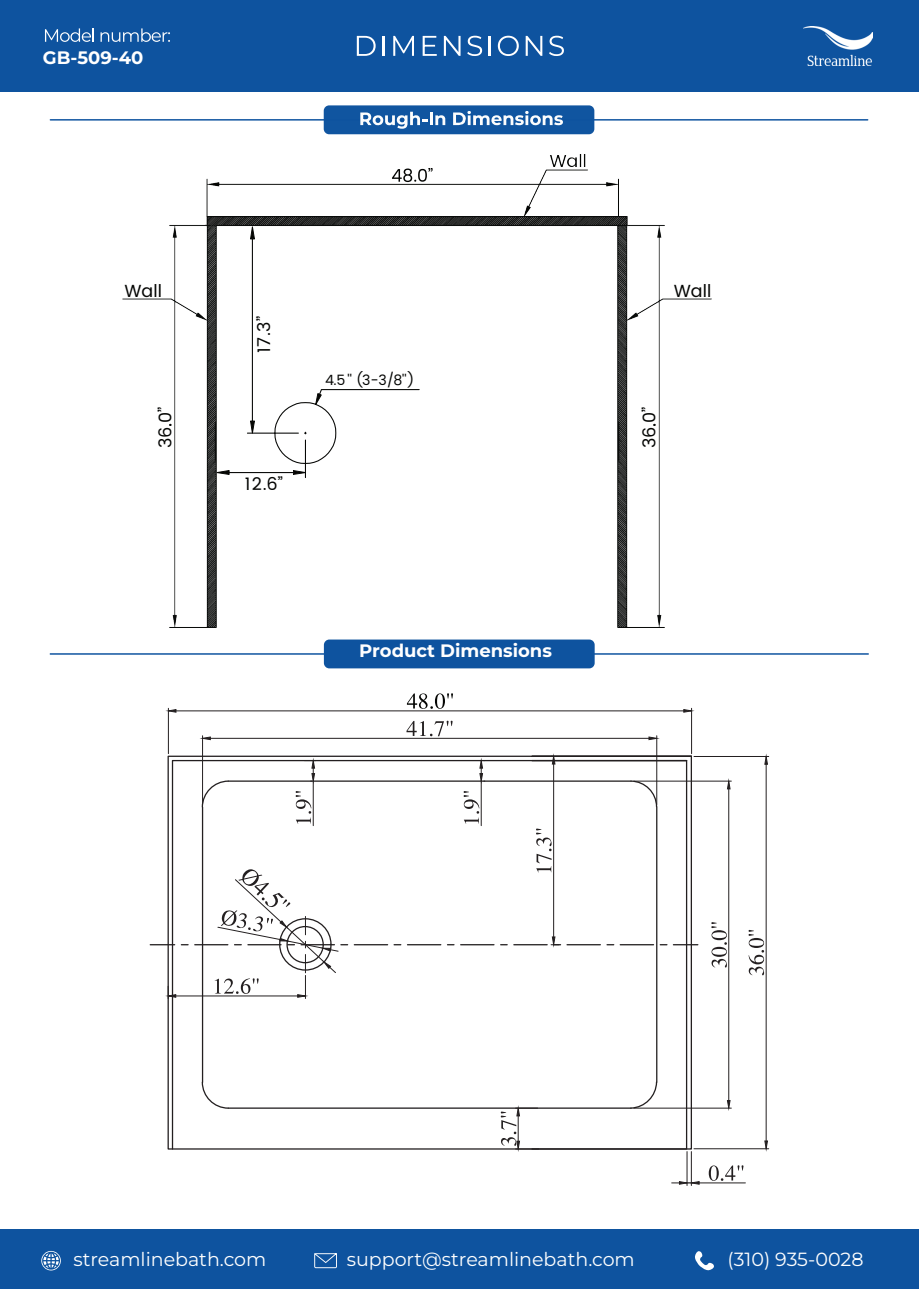
<style>
.page{position:relative;width:919px;height:1289px;background:#fff}
.page>*{position:absolute;margin:0;border:0;box-sizing:border-box;transform-origin:0 0}
.t1{font:19.05px "Montserrat";color:#fff}
.t2{font:700 18px "Montserrat";color:#fff}
.t3{font:17.55px "Poppins";color:#040503}
.t4{font:14.1px "Poppins";color:#040503}
</style>
<div class="page">
<div style="left:0;top:0;width:918px;height:92px;background:#0e539f"></div>
<div style="left:0;top:1229px;width:918px;height:59px;background:#0e539f"></div>
<svg style="left:695px;top:1251px;width:19px;height:20px"></svg>
<svg style="left:314px;top:1253px;width:23px;height:15px"></svg>
<svg style="left:41px;top:1250px;width:20px;height:20px"></svg>
<svg style="left:357px;top:36px;width:18px;height:20px"></svg>
<hr style="left:382px;top:36px;width:2px;height:20px;background:#fff">
<svg style="left:393px;top:36px;width:21px;height:20px"></svg>
<svg style="left:422px;top:36px;width:14px;height:20px"></svg>
<svg style="left:444px;top:36px;width:16px;height:20px"></svg>
<svg style="left:467px;top:36px;width:15px;height:20px"></svg>
<hr style="left:489px;top:36px;width:2px;height:20px;background:#fff">
<svg style="left:498px;top:36px;width:20px;height:20px"></svg>
<svg style="left:525px;top:36px;width:17px;height:20px"></svg>
<svg style="left:549px;top:36px;width:15px;height:20px"></svg>
<svg style="left:45px;top:28px;width:49px;height:14px"></svg>
<svg style="left:100px;top:28px;width:70px;height:14px"></svg>
<img style="left:803px;top:27px;width:69px;height:38px">
<svg style="left:50px;top:639px;width:818px;height:29px"></svg>
<div style="left:324px;top:105px;width:270px;height:29px;background:#0e539f;border-radius:5px"></div>
<hr style="left:50px;top:119px;width:817px;height:2px;background:#0e539f">
<svg style="left:360px;top:112px;width:85px;height:17px"></svg>
<svg style="left:453px;top:111px;width:110px;height:14px"></svg>
<svg style="left:530px;top:755px;width:162px;height:395px"></svg>
<svg style="left:171px;top:759px;width:516px;height:391px"></svg>
<hr style="left:202px;top:807px;width:1px;height:275px;background:#231f20">
<svg style="left:201px;top:1080px;width:28px;height:29px"></svg>
<svg style="left:629px;top:1080px;width:28px;height:29px"></svg>
<hr style="left:656px;top:806px;width:1px;height:276px;background:#231f20">
<svg style="left:629px;top:779px;width:28px;height:29px"></svg>
<hr style="left:168px;top:708px;width:1px;height:45px;background:#231f20">
<hr style="left:691px;top:708px;width:1px;height:45px;background:#231f20">
<hr style="left:176px;top:710px;width:507px;height:1px;background:#231f20">
<svg style="left:168px;top:709px;width:9px;height:4px"></svg>
<svg style="left:683px;top:709px;width:9px;height:4px"></svg>
<svg style="left:407px;top:693px;width:46px;height:16px"></svg>
<hr style="left:313px;top:781px;width:1px;height:44px;background:#231f20">
<svg style="left:304px;top:760px;width:12px;height:22px"></svg>
<svg style="left:295px;top:791px;width:16px;height:32px"></svg>
<hr style="left:202px;top:735px;width:1px;height:69px;background:#231f20">
<hr style="left:656px;top:735px;width:1px;height:69px;background:#231f20">
<hr style="left:210px;top:738px;width:439px;height:1px;background:#231f20">
<svg style="left:202px;top:736px;width:9px;height:4px"></svg>
<svg style="left:648px;top:736px;width:9px;height:4px"></svg>
<svg style="left:406px;top:720px;width:46px;height:16px"></svg>
<hr style="left:686px;top:1151px;width:1px;height:34px;background:#231f20">
<hr style="left:691px;top:1151px;width:1px;height:34px;background:#231f20">
<hr style="left:699px;top:1182px;width:46px;height:1px;background:#231f20">
<svg style="left:671px;top:1180px;width:28px;height:4px"></svg>
<svg style="left:708px;top:1165px;width:35px;height:15px"></svg>
<svg style="left:500px;top:1107px;width:38px;height:42px"></svg>
<hr style="left:553px;top:764px;width:1px;height:173px;background:#231f20">
<svg style="left:551px;top:755px;width:4px;height:9px"></svg>
<svg style="left:536px;top:828px;width:15px;height:44px"></svg>
<hr style="left:481px;top:781px;width:1px;height:44px;background:#231f20">
<svg style="left:479px;top:760px;width:5px;height:22px"></svg>
<svg style="left:463px;top:791px;width:16px;height:32px"></svg>
<hr style="left:633px;top:781px;width:98px;height:1px;background:#231f20">
<hr style="left:633px;top:1107px;width:98px;height:1px;background:#231f20">
<hr style="left:728px;top:789px;width:1px;height:311px;background:#231f20">
<svg style="left:726px;top:780px;width:4px;height:9px"></svg>
<svg style="left:726px;top:1099px;width:4px;height:9px"></svg>
<svg style="left:711px;top:922px;width:15px;height:45px"></svg>
<hr style="left:693px;top:1148px;width:75px;height:1px;background:#231f20">
<hr style="left:693px;top:756px;width:75px;height:1px;background:#231f20">
<hr style="left:765px;top:764px;width:1px;height:376px;background:#231f20">
<svg style="left:764px;top:1140px;width:4px;height:9px"></svg>
<svg style="left:764px;top:755px;width:4px;height:10px"></svg>
<svg style="left:748px;top:929px;width:16px;height:46px"></svg>
<svg style="left:150px;top:944px;width:25px;height:1px"></svg>
<hr style="left:195px;top:944px;width:33px;height:1px;background:#231f20">
<hr style="left:354px;top:944px;width:33px;height:1px;background:#231f20">
<hr style="left:407px;top:944px;width:33px;height:1px;background:#231f20">
<hr style="left:460px;top:944px;width:34px;height:1px;background:#231f20">
<hr style="left:514px;top:944px;width:33px;height:1px;background:#231f20">
<svg style="left:551px;top:936px;width:9px;height:9px"></svg>
<hr style="left:567px;top:944px;width:33px;height:1px;background:#231f20">
<hr style="left:620px;top:944px;width:33px;height:1px;background:#231f20">
<svg style="left:673px;top:944px;width:24px;height:1px"></svg>
<hr style="left:176px;top:995px;width:121px;height:1px;background:#231f20">
<svg style="left:167px;top:986px;width:9px;height:12px"></svg>
<svg style="left:215px;top:869px;width:132px;height:129px"></svg>
<img style="left:122px;top:216px;width:589px;height:411px">
<hr style="left:247px;top:432px;width:51px;height:1px;background:#040503">
<hr style="left:252px;top:239px;width:1px;height:182px;background:#040503">
<svg style="left:250px;top:227px;width:4px;height:12px"></svg>
<svg style="left:250px;top:421px;width:4px;height:12px"></svg>
<hr style="left:305px;top:440px;width:1px;height:37px;background:#040503">
<hr style="left:229px;top:472px;width:64px;height:1px;background:#040503">
<svg style="left:293px;top:470px;width:12px;height:4px"></svg>
<svg style="left:217px;top:470px;width:12px;height:4px"></svg>
<svg style="left:274px;top:389px;width:145px;height:75px"></svg>
<img style="left:206px;top:154px;width:413px;height:61px">
<p class="t2" style="left:43px;top:45px;width:102px">GB-509-40</p>
<p class="t3" style="left:124px;top:278px;width:39px">Wall</p>
<p class="t3" style="left:673px;top:278px;width:39px">Wall</p>
<p class="t3" style="left:152px;top:448px;width:43px;rotate:-90deg">36.0”</p>
<p class="t3" style="left:251px;top:353px;width:38px;rotate:-90deg">17.3”</p>
<p class="t3" style="left:245px;top:471px;width:39px">12.6”</p>
<p class="t4" style="left:325px;top:370px;width:91px">4.5 '' (3-3/8'')</p>
<p class="t2" style="left:359px;top:637px;width:194px">Product Dimensions</p>
<p class="t3" style="left:636px;top:448px;width:43px;rotate:-90deg">36.0”</p>
<p class="t1" style="left:73px;top:1246px;width:194px">streamlinebath.com</p>
<p class="t1" style="left:347px;top:1246px;width:289px">support@streamlinebath.com</p>
<p class="t1" style="left:727px;top:1246px;width:137px">(310) 935-0028</p>
</div>
